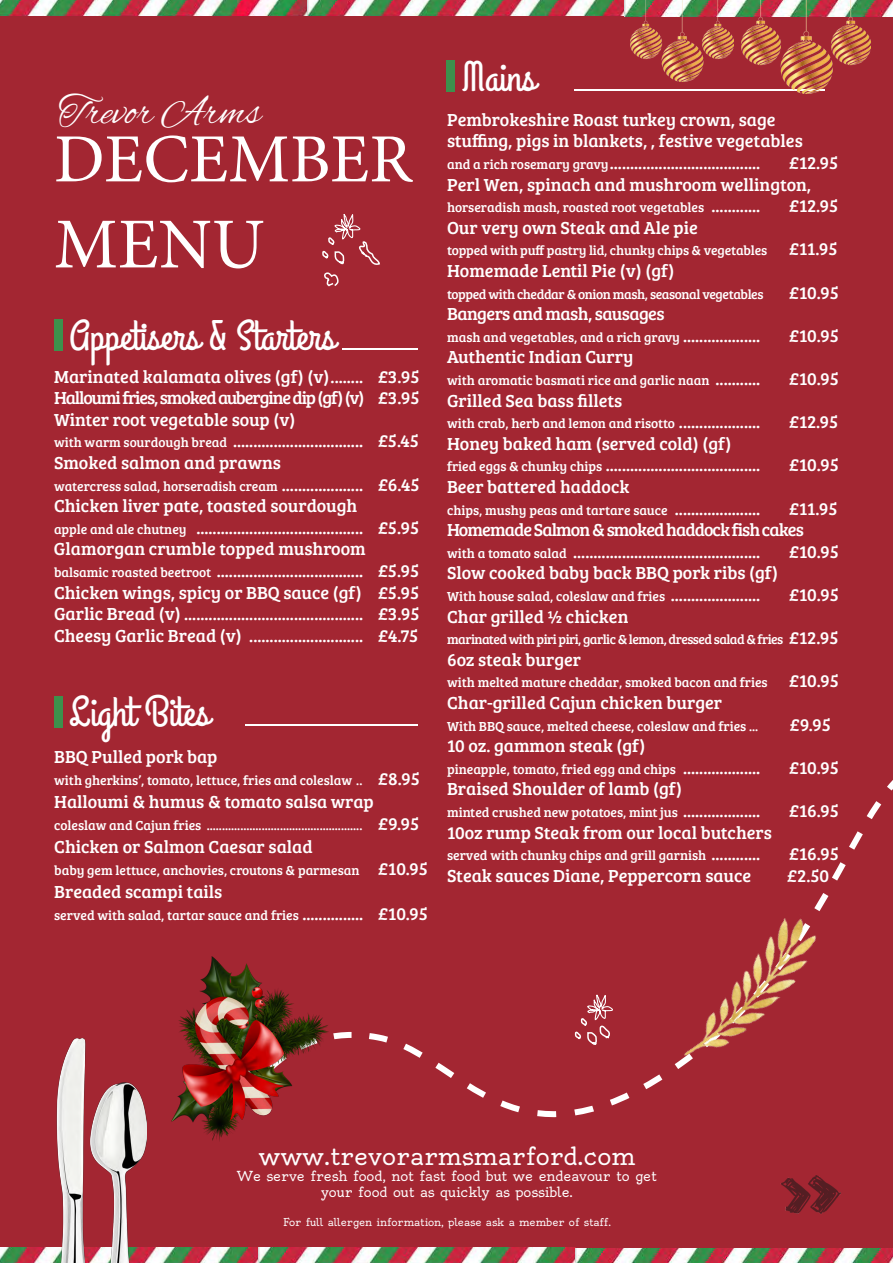
<style>
.page{position:relative;width:893px;height:1263px;background:#a32632}
.page>*{position:absolute;margin:0;border:0;box-sizing:border-box;transform-origin:0 0}
.t1{font:71.7px "Minion Pro";color:#fff}
.t2{font:69px "Minion Pro";color:#fff}
.t3{font:42px "Grand Hotel";color:#fff}
.t4{font:41.4px "Alex Brush";color:#fff}
.t5{font:24px "Oldenburg";color:#fff}
.t6{font:18px/21.6px "Bree Serif";color:#fff}
.t7{font:18px/21.6px "Bree Serif";letter-spacing:-.05em;color:#fff}
.t8{font:18px "Bree Serif";letter-spacing:-.03em;color:#fff}
.t9{font:13.5px "Bree Serif";color:#fff}
.t10{font:13.5px/16.2px "Oldenburg";color:#fff;text-align:center}
.t11{font:13.5px "Bree Serif";letter-spacing:-.04em;color:#fff}
.t12{font:13.5px "Bree Serif";letter-spacing:-.03em;color:#fff}
.t13{font:10.5px "Oldenburg";color:#fff}
.s1{font-size:13.5px}
.s2{font-size:18px}
</style>
<div class="page">
<hr style="left:574px;top:90px;width:251px;height:1px;background:#fff">
<hr style="left:342px;top:348px;width:76px;height:2px;background:#fff">
<hr style="left:246px;top:724px;width:172px;height:2px;background:#fff">
<div style="left:446px;top:60px;width:9px;height:31px;background:#3d904c"></div>
<div style="left:54px;top:320px;width:9px;height:31px;background:#3d904c"></div>
<div style="left:54px;top:696px;width:9px;height:31px;background:#3d904c"></div>
<img style="left:781px;top:1175px;width:59px;height:39px">
<svg style="left:403px;top:994px;width:256px;height:124px"></svg>
<svg style="left:322px;top:214px;width:58px;height:73px"></svg>
<img style="left:0;top:0;width:893px;height:16px">
<img style="left:0;top:1247px;width:892px;height:16px">
<img style="left:741px;top:0;width:130px;height:93px">
<img style="left:631px;top:0;width:102px;height:81px">
<img style="left:56px;top:1038px;width:90px;height:225px">
<img style="left:171px;top:956px;width:158px;height:185px">
<img style="left:659px;top:895px;width:170px;height:187px">
<h3 class="t4" style="left:58px;top:89px;width:204px">Trevor Arms</h3>
<h2 class="t2" style="left:54px;top:113px;width:360px">DECEMBER</h2>
<h1 class="t1" style="left:54px;top:196px;width:212px">MENU</h1>
<h3 class="t3" style="left:69px;top:309px;width:268px">Appetisers &amp; Starters</h3>
<p class="t6" style="left:54px;top:365px;width:367px">Marinated kalamata olives (gf) (v)........ £3.95<br>Halloumi fries, smoked aubergine dip (gf) (v) £3.95<br>Winter root vegetable soup (v)<br><span class="s1">with warm sourdough bread</span> ................................ £5.45<br>Smoked salmon and prawns</p>
<p class="t9" style="left:54px;top:476px;width:367px">watercress salad, horseradish cream <span class="s2">.................... £6.45</span></p>
<p class="t6" style="left:54px;top:494px;width:367px">Chicken liver pate, toasted sourdough<br><span class="s1">apple and ale chutney</span> ......................................... £5.95<br>Glamorgan crumble topped mushroom <span class="s1">balsamic roasted beetroot</span> .................................... £5.95<br>Chicken wings, spicy or BBQ sauce (gf) £5.95<br>Garlic Bread (v) ............................................ £3.95<br>Cheesy Garlic Bread (v) ............................ £4.75</p>
<h3 class="t3" style="left:69px;top:685px;width:142px">Light Bites</h3>
<p class="t6" style="left:54px;top:744px;width:165px">BBQ Pulled pork bap</p>
<p class="t9" style="left:54px;top:770px;width:367px">with gherkins’, tomato, lettuce, fries and coleslaw .. <span class="s2">£8.95</span></p>
<p class="t6" style="left:54px;top:789px;width:321px">Halloumi &amp; humus &amp; tomato salsa wrap</p>
<p class="t9" style="left:54px;top:815px;width:366px">coleslaw and Cajun fries ................................................... <span class="s2">£9.95</span></p>
<p class="t6" style="left:54px;top:834px;width:260px">Chicken or Salmon Caesar salad</p>
<p class="t9" style="left:54px;top:860px;width:375px">baby gem lettuce, anchovies, croutons &amp; parmesan <span class="s2">£10.95</span></p>
<p class="t6" style="left:54px;top:879px;width:170px">Breaded scampi tails</p>
<p class="t9" style="left:54px;top:905px;width:375px">served with salad, tartar sauce and fries <span class="s2">............... £10.95</span></p>
<h3 class="t3" style="left:462px;top:50px;width:75px">Mains</h3>
<p class="t6" style="left:447px;top:108px;width:357px">Pembrokeshire Roast turkey crown, sage stuffing, pigs in blankets, , festive vegetables <span class="s1">and a rich rosemary gravy</span>.....................................</p>
<p class="t6" style="left:447px;top:151px;width:393px;text-indent:342px">£12.95<br>Perl Wen, spinach and mushroom wellington,</p>
<p class="t9" style="left:447px;top:198px;width:315px">horseradish mash, roasted root vegetables <span class="s2">............</span></p>
<p class="t6" style="left:789px;top:194px;width:51px">£12.95</p>
<p class="t6" style="left:447px;top:216px;width:252px">Our very own Steak and Ale pie</p>
<p class="t9" style="left:447px;top:241px;width:392px">topped with puff pastry lid, chunky chips &amp; vegetables <span class="s2">£11.95</span></p>
<p class="t6" style="left:447px;top:259px;width:229px">Homemade Lentil Pie (v) (gf)</p>
<p class="t12" style="left:447px;top:284px;width:318px">topped with cheddar &amp; onion mash, seasonal vegetables</p>
<p class="t6" style="left:789px;top:281px;width:51px">£10.95</p>
<p class="t8" style="left:447px;top:301px;width:219px">Bangers and mash, sausages</p>
<p class="t9" style="left:447px;top:327px;width:315px">mash and vegetables, and a rich gravy <span class="s2">...................</span></p>
<p class="t6" style="left:789px;top:324px;width:51px">£10.95</p>
<p class="t6" style="left:447px;top:345px;width:188px">Authentic Indian Curry</p>
<p class="t9" style="left:447px;top:370px;width:315px">with aromatic basmati rice and garlic naan <span class="s2">...........</span></p>
<p class="t6" style="left:789px;top:367px;width:51px">£10.95</p>
<p class="t6" style="left:447px;top:389px;width:177px">Grilled Sea bass fillets</p>
<p class="t9" style="left:447px;top:414px;width:315px">with crab, herb and lemon and risotto <span class="s2">....................</span></p>
<p class="t6" style="left:789px;top:410px;width:51px">£12.95</p>
<p class="t6" style="left:447px;top:432px;width:315px">Honey baked ham (served cold) (gf) <span class="s1">fried eggs &amp; chunky chips</span> ......................................</p>
<p class="t6" style="left:789px;top:453px;width:51px">£10.95</p>
<p class="t6" style="left:447px;top:475px;width:184px">Beer battered haddock</p>
<p class="t9" style="left:447px;top:500px;width:315px">chips, mushy peas and tartare sauce <span class="s2">.....................</span></p>
<p class="t7" style="left:447px;top:497px;width:392px;text-indent:342px">£11.95<br>Homemade Salmon &amp; smoked haddock fish cakes<br><span class="s1">with a tomato salad</span> ..............................................</p>
<p class="t6" style="left:789px;top:540px;width:51px">£10.95</p>
<p class="t6" style="left:447px;top:561px;width:332px">Slow cooked baby back BBQ pork ribs (gf)</p>
<p class="t9" style="left:447px;top:586px;width:315px">With house salad, coleslaw and fries <span class="s2">......................</span></p>
<p class="t6" style="left:789px;top:583px;width:51px">£10.95</p>
<p class="t6" style="left:447px;top:605px;width:183px">Char grilled ½ chicken</p>
<p class="t11" style="left:447px;top:630px;width:393px">marinated with piri piri, garlic &amp; lemon, dressed salad &amp; fries <span class="s2">£12.95</span></p>
<p class="t6" style="left:447px;top:648px;width:136px">6oz steak burger</p>
<p class="t9" style="left:447px;top:673px;width:393px">with melted mature cheddar, smoked bacon and fries <span class="s2">£10.95</span></p>
<p class="t6" style="left:447px;top:691px;width:277px">Char-grilled Cajun chicken burger</p>
<p class="t9" style="left:447px;top:716px;width:313px">With BBQ sauce, melted cheese, coleslaw and fries ...</p>
<p class="t6" style="left:790px;top:713px;width:42px">£9.95</p>
<p class="t6" style="left:447px;top:734px;width:200px">10 oz. gammon steak (gf)</p>
<p class="t9" style="left:447px;top:759px;width:315px">pineapple, tomato, fried egg and chips <span class="s2">...................</span></p>
<p class="t6" style="left:789px;top:756px;width:51px">£10.95</p>
<p class="t6" style="left:447px;top:777px;width:237px">Braised Shoulder of lamb (gf)</p>
<p class="t9" style="left:447px;top:802px;width:315px">minted crushed new potatoes, mint jus <span class="s2">...................</span></p>
<p class="t6" style="left:789px;top:799px;width:51px">£16.95</p>
<p class="t6" style="left:447px;top:821px;width:326px">10oz rump Steak from our local butchers</p>
<p class="t9" style="left:447px;top:846px;width:315px">served with chunky chips and grill garnish <span class="s2">............</span></p>
<p class="t6" style="left:789px;top:842px;width:51px">£16.95</p>
<p class="t6" style="left:447px;top:864px;width:306px">Steak sauces Diane, Peppercorn sauce</p>
<p class="t6" style="left:787px;top:864px;width:43px">£2.50</p>
<h3 class="t5" style="left:259px;top:1141px;width:378px">www.trevorarmsmarford.com</h3>
<p class="t10" style="left:237px;top:1168px;width:421px">We serve fresh food, not fast food but we endeavour to get your food out as quickly as possible.</p>
<p class="t13" style="left:283px;top:1215px;width:329px">For full allergen information, please ask a member of staff.</p>
</div>
